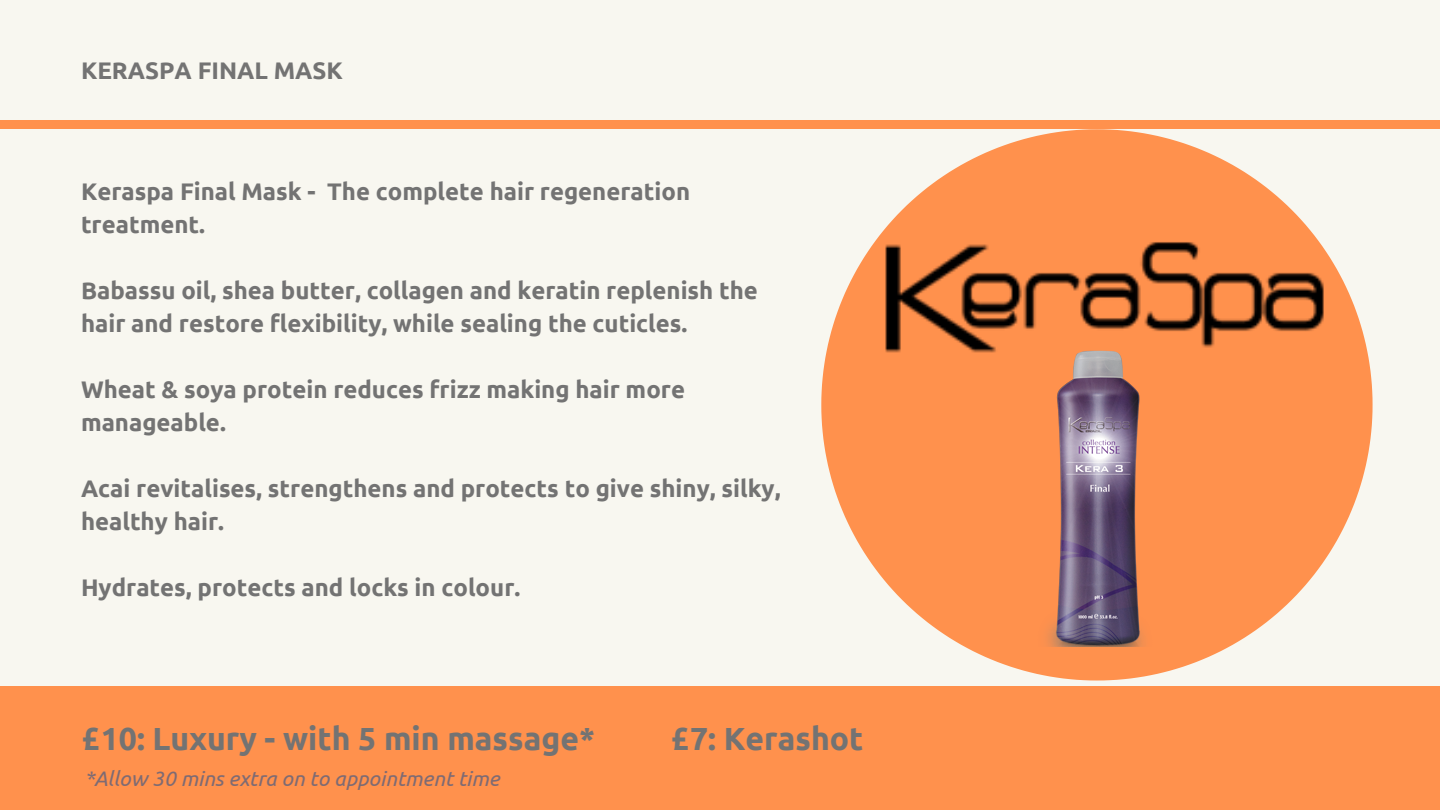
<style>
.page{position:relative;width:1440px;height:810px;background:#f8f7f0}
.page>*{position:absolute;margin:0;border:0;box-sizing:border-box;transform-origin:0 0}
.t1{font:700 32px "Ubuntu";color:#737373}
.t2{font:700 24px/33px "Ubuntu";color:#737373}
.t3{font:italic 21px "Ubuntu";color:#7e6b73}
</style>
<div class="page">
<div style="left:0;top:120px;width:1440px;height:9px;background:#ff914d"></div>
<div style="left:0;top:686px;width:1440px;height:124px;background:#ff914d"></div>
<svg style="left:821px;top:129px;width:552px;height:552px"></svg>
<img style="left:947px;top:435px;width:300px;height:211px">
<img style="left:848px;top:150px;width:498px;height:285px">
<p class="t2" style="left:81px;top:53px;width:263px">KERASPA FINAL MASK</p>
<p class="t2" style="left:81px;top:175px;width:611px">Keraspa Final Mask - The complete hair regeneration treatment.</p>
<p class="t2" style="left:81px;top:274px;width:678px">Babassu oil, shea butter, collagen and keratin replenish the hair and restore flexibility, while sealing the cuticles.</p>
<p class="t2" style="left:81px;top:373px;width:606px">Wheat &amp; soya protein reduces frizz making hair more manageable.</p>
<p class="t2" style="left:81px;top:472px;width:701px">Acai revitalises, strengthens and protects to give shiny, silky, healthy hair.</p>
<p class="t2" style="left:81px;top:571px;width:441px">Hydrates, protects and locks in colour.</p>
<h1 class="t1" style="left:83px;top:720px;width:514px">£10: Luxury - with 5 min massage*</h1>
<h1 class="t1" style="left:672px;top:720px;width:193px">£7: Kerashot</h1>
<p class="t3" style="left:84px;top:767px;width:417px">*Allow 30 mins extra on to appointment time</p>
</div>
